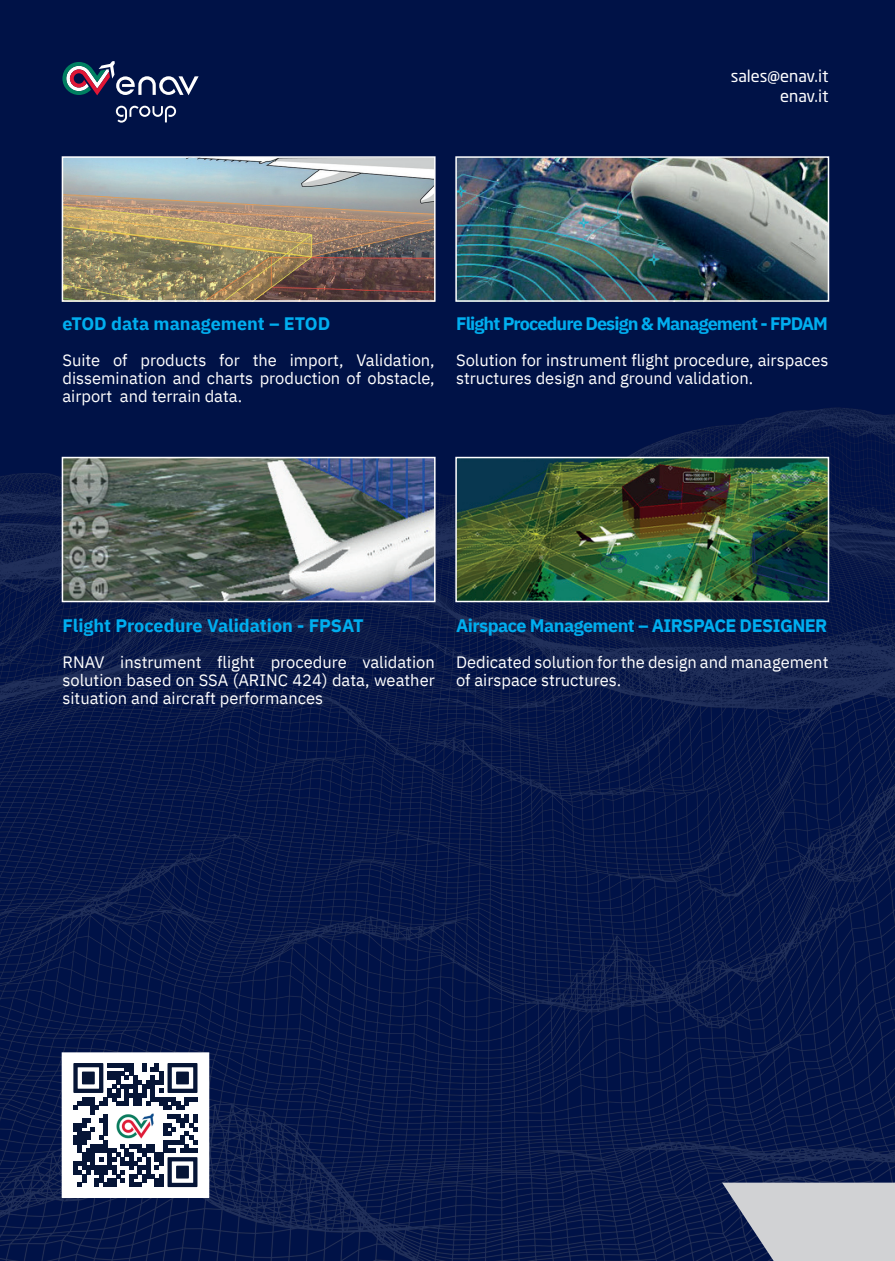
<style>
.page{position:relative;width:895px;height:1261px;background:#fff}
.page>*{position:absolute;margin:0;border:0;box-sizing:border-box;transform-origin:0 0}
.t1{font:700 18px "IBM Plex Sans";color:#00aeef}
.t2{font:700 18px "IBM Plex Sans";letter-spacing:-.05em;color:#00aeef}
.t3{font:700 18px "IBM Plex Sans";letter-spacing:-.03em;color:#00aeef}
.t4{font:16.5px/18px "IBM Plex Sans";color:#fff;text-align:justify}
.t5{font:16.5px/19.8px "Neo Sans Std";color:#fff;text-align:right}
</style>
<div class="page">
<img style="left:0;top:0;width:894px;height:1260px">
<svg style="left:62px;top:61px;width:136px;height:34px"></svg>
<svg style="left:116px;top:106px;width:60px;height:17px"></svg>
<div style="left:62px;top:1052px;width:146px;height:144px;background:#fff"></div>
<svg style="left:73px;top:1063px;width:124px;height:123px"></svg>
<img style="left:110px;top:1107px;width:51px;height:34px">
<img style="left:65px;top:159px;width:367px;height:140px">
<div style="left:62px;top:156px;width:373px;height:146px;border:2px solid #fff"></div>
<img style="left:65px;top:459px;width:367px;height:140px">
<div style="left:62px;top:456px;width:373px;height:146px;border:2px solid #fff"></div>
<img style="left:458px;top:159px;width:367px;height:140px">
<div style="left:455px;top:156px;width:373px;height:146px;border:2px solid #fff"></div>
<img style="left:458px;top:459px;width:367px;height:140px">
<div style="left:455px;top:456px;width:373px;height:146px;border:2px solid #fff"></div>
<svg style="left:721px;top:1182px;width:174px;height:79px;background:#afb2bc"></svg>
<p class="t5" style="left:730px;top:66px;width:99px">sales@enav.it enav.it</p>
<p class="t1" style="left:62px;top:309px;width:269px">eTOD data management – ETOD</p>
<p class="t4" style="left:62px;top:350px;width:374px">Suite of products for the import, Validation, dissemination and charts production of obstacle, airport and terrain data.</p>
<p class="t2" style="left:456px;top:309px;width:373px">Flight Procedure Design &amp; Management - FPDAM</p>
<p class="t4" style="left:456px;top:350px;width:374px">Solution for instrument flight procedure, airspaces structures design and ground validation.</p>
<p class="t1" style="left:62px;top:611px;width:303px">Flight Procedure Validation - FPSAT</p>
<p class="t4" style="left:62px;top:652px;width:374px">RNAV instrument flight procedure validation solution based on SSA (ARINC 424) data, weather situation and aircraft performances</p>
<p class="t3" style="left:456px;top:611px;width:373px">Airspace Management – AIRSPACE DESIGNER</p>
<p class="t4" style="left:456px;top:652px;width:374px">Dedicated solution for the design and management of airspace structures.</p>
</div>
